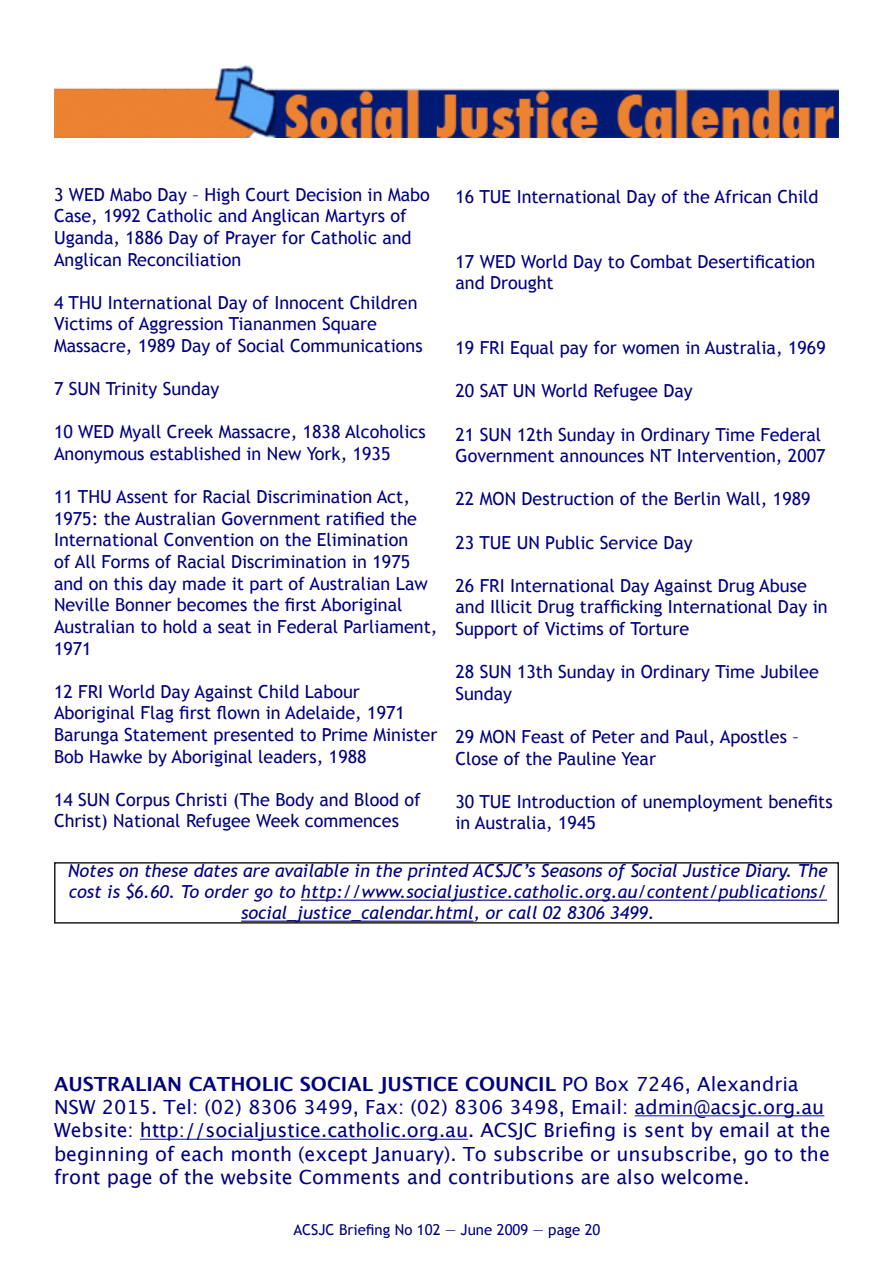
<style>
.page{position:relative;width:893px;height:1263px;background:#fff}
.page>*{position:absolute;margin:0;border:0;box-sizing:border-box;transform-origin:0 0}
.t1{font:19.5px/23.4px "Lucida Grande";color:#000080}
.Body{font:18px/21.6px "Trebuchet MS";color:#000080}
.Calendar_text{font:italic 18px/21px "Trebuchet MS";color:#000080;text-align:center}
.t2{font:15px "Trebuchet MS";color:#000080}
.s1{font-weight:700}
</style>
<div class="page">
<img style="left:54px;top:65px;width:785px;height:72px">
<hr style="left:635px;top:1115px;width:189px;height:1px;background:#00f">
<hr style="left:140px;top:1139px;width:328px;height:1px;background:#00f">
<hr style="left:301px;top:900px;width:526px;height:1px;background:#000090">
<div style="left:54px;top:862px;width:785px;height:61px;border:2px solid #231f20"></div>
<p class="Body" style="left:54px;top:184px;width:377px">3 WED Mabo Day – High Court Decision in Mabo Case, 1992 Catholic and Anglican Martyrs of Uganda, 1886 Day of Prayer for Catholic and Anglican Reconciliation</p>
<p class="Body" style="left:54px;top:292px;width:370px">4 THU International Day of Innocent Children<br>Victims of Aggression Tiananmen Square<br>Massacre, 1989 Day of Social Communications</p>
<p class="Body" style="left:54px;top:378px;width:167px">7 SUN Trinity Sunday</p>
<p class="Body" style="left:54px;top:421px;width:373px">10 WED Myall Creek Massacre, 1838 Alcoholics<br>Anonymous established in New York, 1935</p>
<p class="Body" style="left:54px;top:486px;width:385px">11 THU Assent for Racial Discrimination Act, 1975: the Australian Government ratified the International Convention on the Elimination<br>of All Forms of Racial Discrimination in 1975 and on this day made it part of Australian Law Neville Bonner becomes the first Aboriginal Australian to hold a seat in Federal Parliament, 1971</p>
<p class="Body" style="left:54px;top:681px;width:385px">12 FRI World Day Against Child Labour Aboriginal Flag first flown in Adelaide, 1971<br>Barunga Statement presented to Prime Minister Bob Hawke by Aboriginal leaders, 1988</p>
<p class="Body" style="left:54px;top:789px;width:368px">14 SUN Corpus Christi (The Body and Blood of<br>Christ) National Refugee Week commences</p>
<p class="Body" style="left:455px;top:186px;width:365px">16 TUE International Day of the African Child</p>
<p class="Body" style="left:455px;top:251px;width:361px">17 WED World Day to Combat Desertification and Drought</p>
<p class="Body" style="left:455px;top:337px;width:372px">19 FRI Equal pay for women in Australia, 1969</p>
<p class="Body" style="left:455px;top:380px;width:239px">20 SAT UN World Refugee Day</p>
<p class="Body" style="left:455px;top:424px;width:372px">21 SUN 12th Sunday in Ordinary Time Federal<br>Government announces NT Intervention, 2007</p>
<p class="Body" style="left:455px;top:488px;width:357px">22 MON Destruction of the Berlin Wall, 1989</p>
<p class="Body" style="left:455px;top:532px;width:239px">23 TUE UN Public Service Day</p>
<p class="Body" style="left:455px;top:575px;width:374px">26 FRI International Day Against Drug Abuse and Illicit Drug trafficking International Day in<br>Support of Victims of Torture</p>
<p class="Body" style="left:455px;top:661px;width:365px">28 SUN 13th Sunday in Ordinary Time Jubilee<br>Sunday</p>
<p class="Body" style="left:455px;top:726px;width:345px">29 MON Feast of Peter and Paul, Apostles –<br>Close of the Pauline Year</p>
<p class="Body" style="left:455px;top:791px;width:379px">30 TUE Introduction of unemployment benefits in Australia, 1945</p>
<p class="Calendar_text" style="left:68px;top:860px;width:761px">Notes on these dates are available in the printed ACSJC’s Seasons of Social Justice Diary. The cost is $6.60. To order go to http://www.socialjustice.catholic.org.au/content/publications/ social_justice_calendar.html, or call 02 8306 3499.</p>
<p class="t1" style="left:54px;top:1072px;width:778px"><span class="s1">AUSTRALIAN CATHOLIC SOCIAL JUSTICE COUNCIL</span> PO Box 7246, Alexandria NSW 2015. Tel: (02) 8306 3499, Fax: (02) 8306 3498, Email: admin@acsjc.org.au Website: http://socialjustice.catholic.org.au. ACSJC Briefing is sent by email at the beginning of each month (except January). To subscribe or unsubscribe, go to the front page of the website Comments and contributions are also welcome.</p>
<p class="t2" style="left:293px;top:1221px;width:309px">ACSJC Briefing No 102 — June 2009 — page 20</p>
</div>
